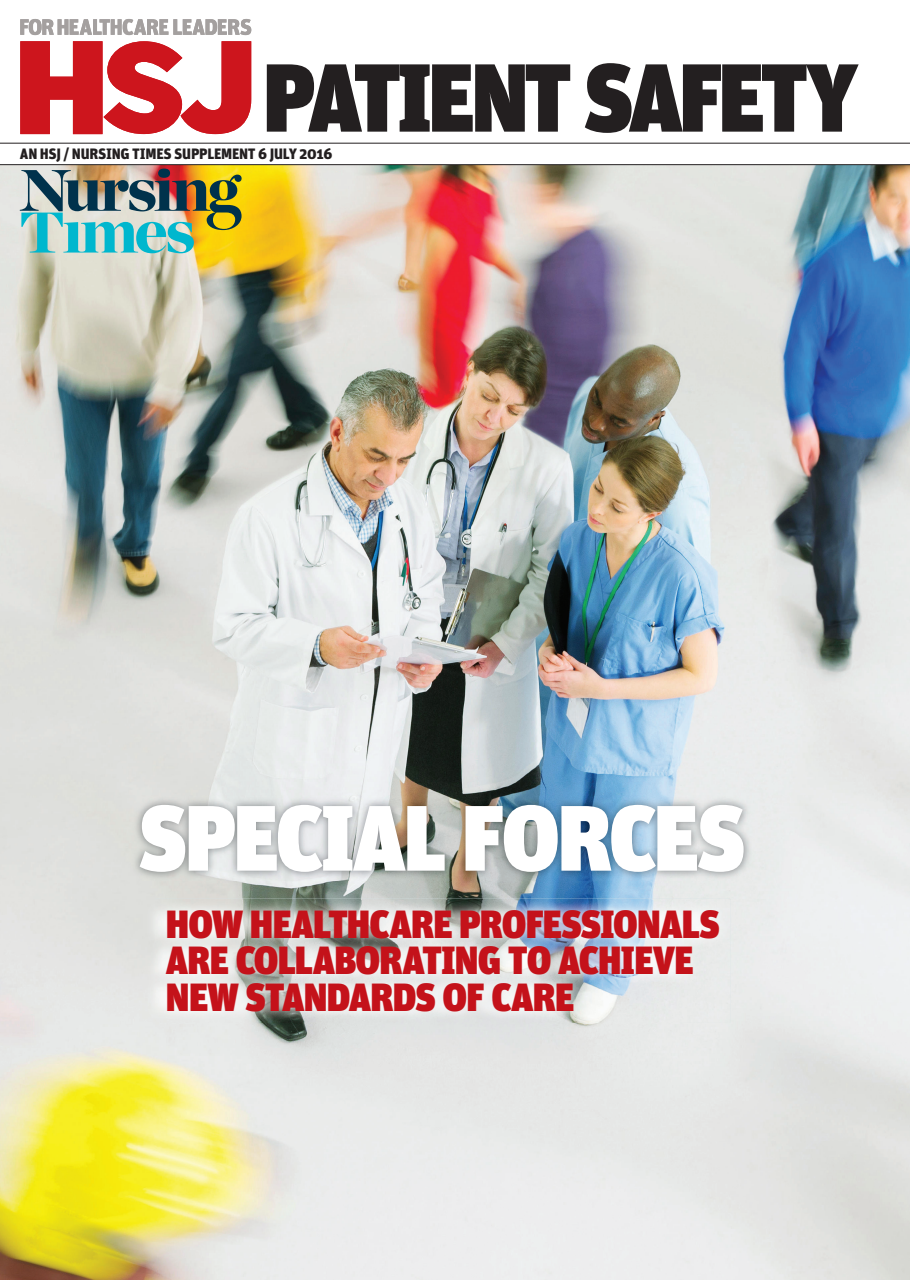
<style>
.page{position:relative;width:910px;height:1280px;background:#fff}
.page>*{position:absolute;margin:0;border:0;box-sizing:border-box;transform-origin:0 0}
.t1{font:900 96.45px "Unit";letter-spacing:-.05em;color:#231f20}
.t2{font:900 92.7px "Unit";letter-spacing:-.025em;color:#fff}
.t3{font:900 39.3px/36.9px "Unit";letter-spacing:-.02em;color:#c4121a}
.t4{font:900 15px "Unit";letter-spacing:-.02em;color:#231f20}
</style>
<div class="page">
<img style="left:0;top:165px;width:909px;height:1114px">
<img style="left:132px;top:796px;width:619px;height:84px">
<img style="left:145px;top:900px;width:533px;height:121px">
<img style="left:155px;top:898px;width:575px;height:42px">
<div style="left:678px;top:939px;width:52px;height:83px;background:#e9ebea"></div>
<img style="left:155px;top:1021px;width:523px;height:1px">
<hr style="left:0;top:143px;width:909px;height:1px;background:#231f20">
<hr style="left:0;top:164px;width:909px;height:1px;background:#231f20">
<svg style="left:20px;top:41px;width:231px;height:93px"></svg>
<svg style="left:20px;top:19px;width:231px;height:16px"></svg>
<img style="left:20px;top:168px;width:221px;height:85px">
<p class="t1" style="left:263px;top:38px;width:597px">PATIENT SAFETY</p>
<p class="t4" style="left:20px;top:144px;width:314px">AN HSJ / NURSING TIMES SUPPLEMENT 6 JULY 2016</p>
<p class="t2" style="left:139px;top:780px;width:608px">SPECIAL FORCES</p>
<p class="t3" style="left:166px;top:904px;width:555px">HOW HEALTHCARE PROFESSIONALS<br>ARE COLLABORATING TO ACHIEVE<br>NEW STANDARDS OF CARE</p>
</div>
